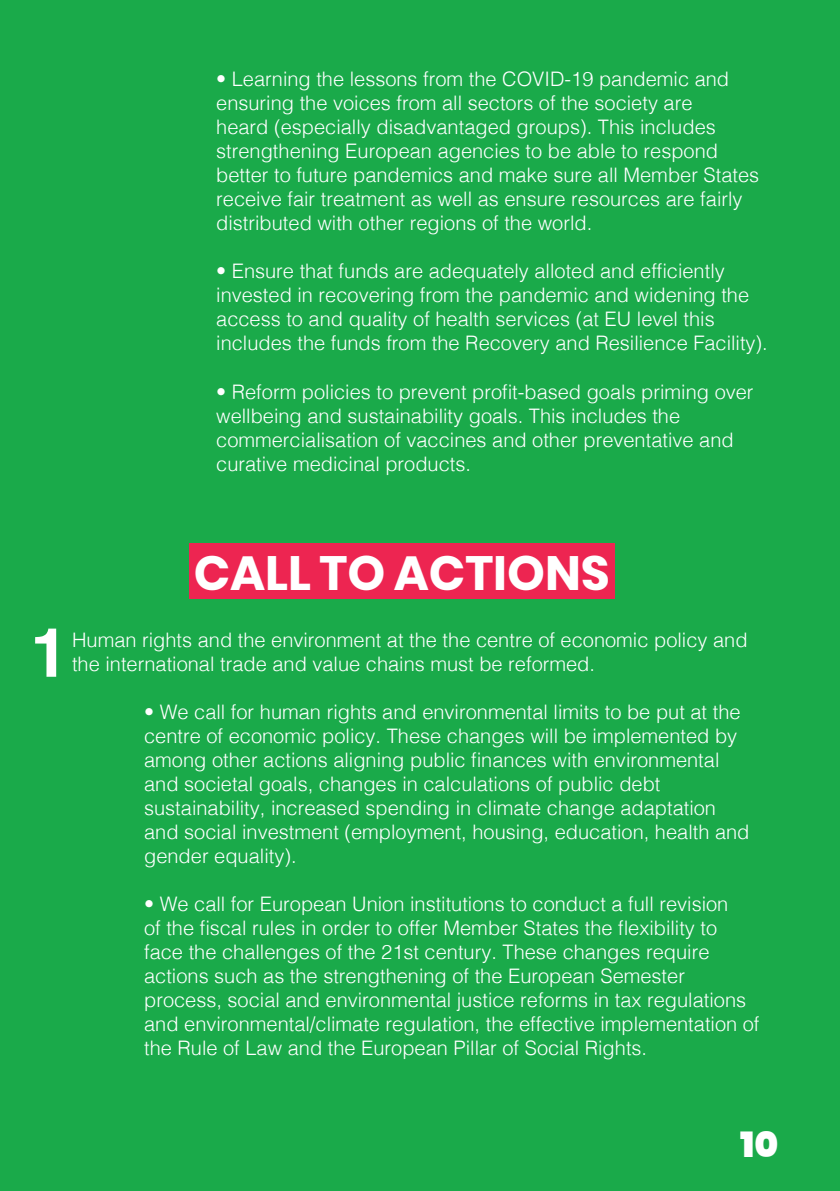
<style>
.page{position:relative;width:840px;height:1191px;background:#fff}
.page>*{position:absolute;margin:0;border:0;box-sizing:border-box;transform-origin:0 0}
.t1{font:700 68px "Helvetica";color:#fff}
.t2{font:700 48px "Poppins";color:#fff}
.t3{font:900 36px "Poppins";color:#fff}
.t4{font:300 20px/24px "Helvetica";color:#fff}
</style>
<div class="page">
<div style="left:0;top:0;width:839px;height:1191px;background:#1aaa4a"></div>
<div style="left:189px;top:543px;width:425px;height:55px;background:#ed2551"></div>
<p class="t4" style="left:216px;top:66px;width:544px">• Learning the lessons from the COVID-19 pandemic and ensuring the voices from all sectors of the society are<br>heard (especially disadvantaged groups). This includes strengthening European agencies to be able to respond better to future pandemics and make sure all Member States receive fair treatment as well as ensure resources are fairly distributed with other regions of the world.</p>
<p class="t4" style="left:216px;top:258px;width:553px">• Ensure that funds are adequately alloted and efficiently invested in recovering from the pandemic and widening the access to and quality of health services (at EU level this includes the funds from the Recovery and Resilience Facility).</p>
<p class="t4" style="left:216px;top:378px;width:538px">• Reform policies to prevent profit-based goals priming over wellbeing and sustainability goals. This includes the commercialisation of vaccines and other preventative and curative medicinal products.</p>
<p class="t1" style="left:30px;top:598px;width:39px">1</p>
<p class="t2" style="left:193px;top:545px;width:417px">CALL TO ACTIONS</p>
<p class="t4" style="left:72px;top:626px;width:676px">Human rights and the environment at the the centre of economic policy and the international trade and value chains must be reformed.</p>
<p class="t4" style="left:144px;top:698px;width:606px">• We call for human rights and environmental limits to be put at the centre of economic policy. These changes will be implemented by among other actions aligning public finances with environmental and societal goals, changes in calculations of public debt sustainability, increased spending in climate change adaptation and social investment (employment, housing, education, health and gender equality).</p>
<p class="t4" style="left:144px;top:890px;width:616px">• We call for European Union institutions to conduct a full revision<br>of the fiscal rules in order to offer Member States the flexibility to face the challenges of the 21st century. These changes require actions such as the strengthening of the European Semester process, social and environmental justice reforms in tax regulations and environmental/climate regulation, the effective implementation of the Rule of Law and the European Pillar of Social Rights.</p>
<p class="t3" style="left:739px;top:1123px;width:40px">10</p>
</div>
